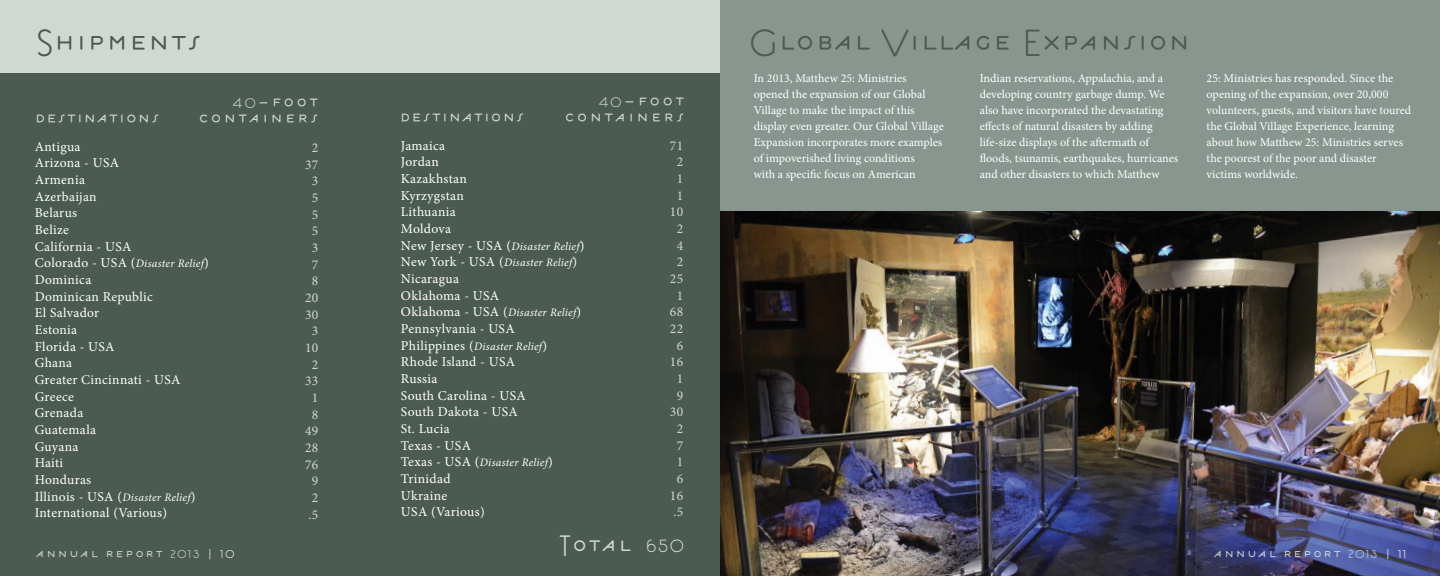
<style>
.page{position:relative;width:1440px;height:576px;background:#fff}
.page>*{position:absolute;margin:0;border:0;box-sizing:border-box;transform-origin:0 0}
.t1{font:40px "Estilo";letter-spacing:.025em;color:#4c5b52}
.t2{font:31.2px "Estilo";letter-spacing:.05em;color:#d1d8d4}
.t3{font:22.8px "Estilo";letter-spacing:.1em;color:#d1d8d4}
.t4{font:22.8px "Estilo";letter-spacing:.05em;color:#d1d8d4}
.t5{font:18px "Estilo";letter-spacing:.1em;color:#d1d8d4}
.t6{font:13.5px/16.7px "Minion Pro";letter-spacing:.025em;color:#fff}
.t7{font:13.5px/16.7px "Minion Pro";letter-spacing:.025em;color:#d1d8d4;text-align:center}
.t8{font:12px/16px "Minion Pro";color:#fff}
.t9{font:italic 11.5px "Minion Pro";letter-spacing:.025em;color:#fff}
.s1{font-size:14.6px}
.s2{font-size:21.4px}
.s3{font-style:italic;font-size:11.5px}
.s4{font-style:normal;font-size:13.5px}
.s5{font-size:18.7px}
.s6{font-size:12px}
.s7{font-size:12px;color:#fff}
</style>
<div class="page">
<img style="left:720px;top:210px;width:720px;height:366px">
<div style="left:0;top:0;width:720px;height:576px;background:#d1d8d4"></div>
<div style="left:0;top:73px;width:720px;height:503px;background:#4c5b52"></div>
<div style="left:720px;top:0;width:720px;height:210px;background:#89968f"></div>
<h1 class="t1" style="left:36px;top:18px;width:167px">Shipments</h1>
<h3 class="t4" style="left:35px;top:104px;width:126px">destinations</h3>
<h3 class="t3" style="left:233px;top:88px;width:87px"><span class="s1">40</span><span class="s2">-</span>foot</h3>
<h3 class="t3" style="left:199px;top:104px;width:121px">containers</h3>
<p class="t6" style="left:35px;top:138px;width:176px">Antigua<br>Arizona - USA<br>Armenia<br>Azerbaijan<br>Belarus<br>Belize<br>California - USA<br>Colorado - USA (<span class="s3">Disaster Relief</span>)<br>Dominica<br>Dominican Republic<br>El Salvador<br>Estonia<br>Florida - USA<br>Ghana<br>Greater Cincinnati - USA<br>Greece<br>Grenada<br>Guatemala<br>Guyana<br>Haiti<br>Honduras<br>Illinois - USA (<span class="s3">Disaster Relief</span>)<br>International (Various)</p>
<p class="t7" style="left:305px;top:139px;width:15px">2<br>37<br>3<br>5<br>5<br>5<br>3<br>7<br>8<br>20<br>30<br>3<br>10<br>2<br>33<br>1<br>8<br>49<br>28<br>76<br>9<br>2 .5</p>
<h3 class="t4" style="left:400px;top:103px;width:126px">destinations</h3>
<h3 class="t3" style="left:599px;top:87px;width:87px"><span class="s1">40</span><span class="s2">-</span>foot</h3>
<h3 class="t3" style="left:565px;top:103px;width:121px">containers</h3>
<p class="t6" style="left:401px;top:137px;width:185px">Jamaica<br>Jordan<br>Kazakhstan<br>Kyrzygstan<br>Lithuania<br>Moldova<br>New Jersey - USA (<span class="s3">Disaster Relief</span>)</p>
<p class="t9" style="left:401px;top:255px;width:178px"><span class="s4">New York - USA (</span>Disaster Relief<span class="s4">)</span></p>
<p class="t6" style="left:401px;top:270px;width:182px">Nicaragua<br>Oklahoma - USA<br>Oklahoma - USA (<span class="s3">Disaster Relief</span>)<br>Pennsylvania - USA</p>
<p class="t9" style="left:401px;top:338px;width:148px"><span class="s4">Philippines (</span>Disaster Relief<span class="s4">)</span></p>
<p class="t6" style="left:401px;top:354px;width:126px">Rhode Island - USA<br>Russia<br>South Carolina - USA<br>South Dakota - USA<br>St. Lucia<br>Texas - USA</p>
<p class="t9" style="left:401px;top:455px;width:153px"><span class="s4">Texas - USA (</span>Disaster Relief<span class="s4">)</span></p>
<p class="t6" style="left:401px;top:470px;width:85px">Trinidad<br>Ukraine<br>USA (Various)</p>
<p class="t7" style="left:670px;top:137px;width:15px">71<br>2<br>1<br>1<br>10<br>2<br>4<br>2<br>25<br>1<br>68<br>22<br>6<br>16<br>1<br>9<br>30<br>2<br>7<br>1<br>6<br>16 .5</p>
<h1 class="t1" style="left:749px;top:18px;width:443px">Global Village Expansion</h1>
<p class="t8" style="left:754px;top:70px;width:192px">In 2013, Matthew 25: Ministries opened the expansion of our Global Village to make the impact of this display even greater. Our Global Village Expansion incorporates more examples of impoverished living conditions<br>with a specific focus on American</p>
<p class="t8" style="left:980px;top:70px;width:200px">Indian reservations, Appalachia, and a developing country garbage dump. We also have incorporated the devastating effects of natural disasters by adding life-size displays of the aftermath of floods, tsunamis, earthquakes, hurricanes and other disasters to which Matthew</p>
<p class="t8" style="left:1207px;top:70px;width:206px">25: Ministries has responded. Since the opening of the expansion, over 20,000 volunteers, guests, and visitors have toured the Global Village Experience, learning about how Matthew 25: Ministries serves the poorest of the poor and disaster victims worldwide.</p>
<h2 class="t2" style="left:559px;top:526px;width:127px">Total <span class="s5">650</span></h2>
<h3 class="t5" style="left:36px;top:543px;width:200px">annual report <span class="s6">2013</span> <span class="s7">| 10</span></h3>
<h3 class="t5" style="left:1214px;top:543px;width:194px">annual report <span class="s6">2013</span> <span class="s7">| 11</span></h3>
</div>
